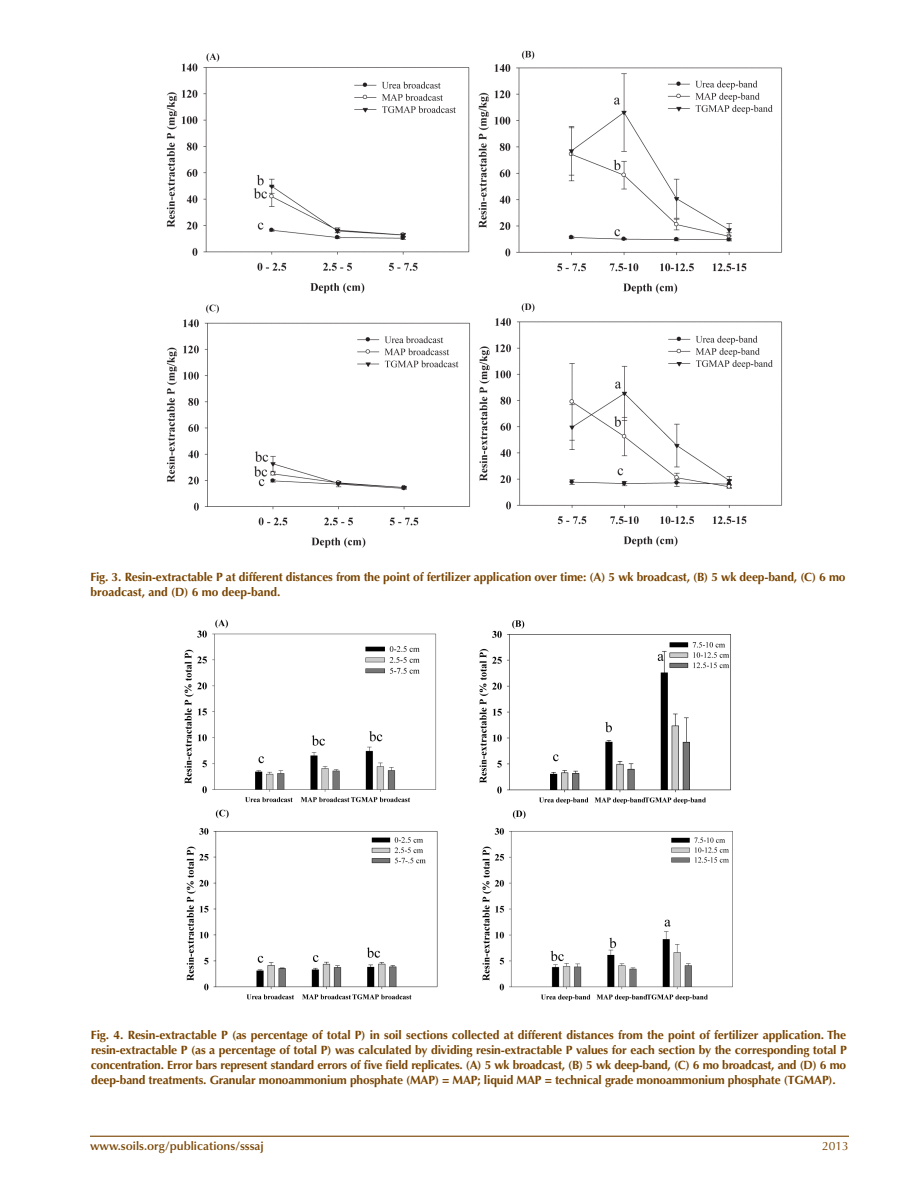
<style>
.page{position:relative;width:918px;height:1188px;background:#fff}
.page>*{position:absolute;margin:0;border:0;box-sizing:border-box;transform-origin:0 0}
.t1{font:700 12px/15px "Optima LT Std";letter-spacing:-.01em;color:#794400}
.t2{font:600 12px "Optima LT Std";color:#794400}
.t3{font:12px "Optima LT Std";color:#794400}
</style>
<div class="page">
<hr style="left:90px;top:1136px;width:759px;height:1px;background:#794400">
<img style="left:166px;top:50px;width:617px;height:498px">
<img style="left:184px;top:619px;width:549px;height:382px">
<p class="t1" style="left:90px;top:570px;width:757px">Fig. 3. Resin-extractable P at different distances from the point of fertilizer application over time: (A) 5 wk broadcast, (B) 5 wk deep-band, (C) 6 mo broadcast, and (D) 6 mo deep-band.</p>
<p class="t1" style="left:91px;top:1027px;width:758px;text-align:justify">Fig. 4. Resin-extractable P (as percentage of total P) in soil sections collected at different distances from the point of fertilizer application. The resin-extractable P (as a percentage of total P) was calculated by dividing resin-extractable P values for each section by the corresponding total P concentration. Error bars represent standard errors of five field replicates. (A) 5 wk broadcast, (B) 5 wk deep-band, (C) 6 mo broadcast, and (D) 6 mo deep-band treatments. Granular monoammonium phosphate (MAP) = MAP; liquid MAP = technical grade monoammonium phosphate (TGMAP).</p>
<p class="t2" style="left:90px;top:1139px;width:175px">www.soils.org/publications/sssaj</p>
<p class="t3" style="left:822px;top:1139px;width:28px">2013</p>
</div>
